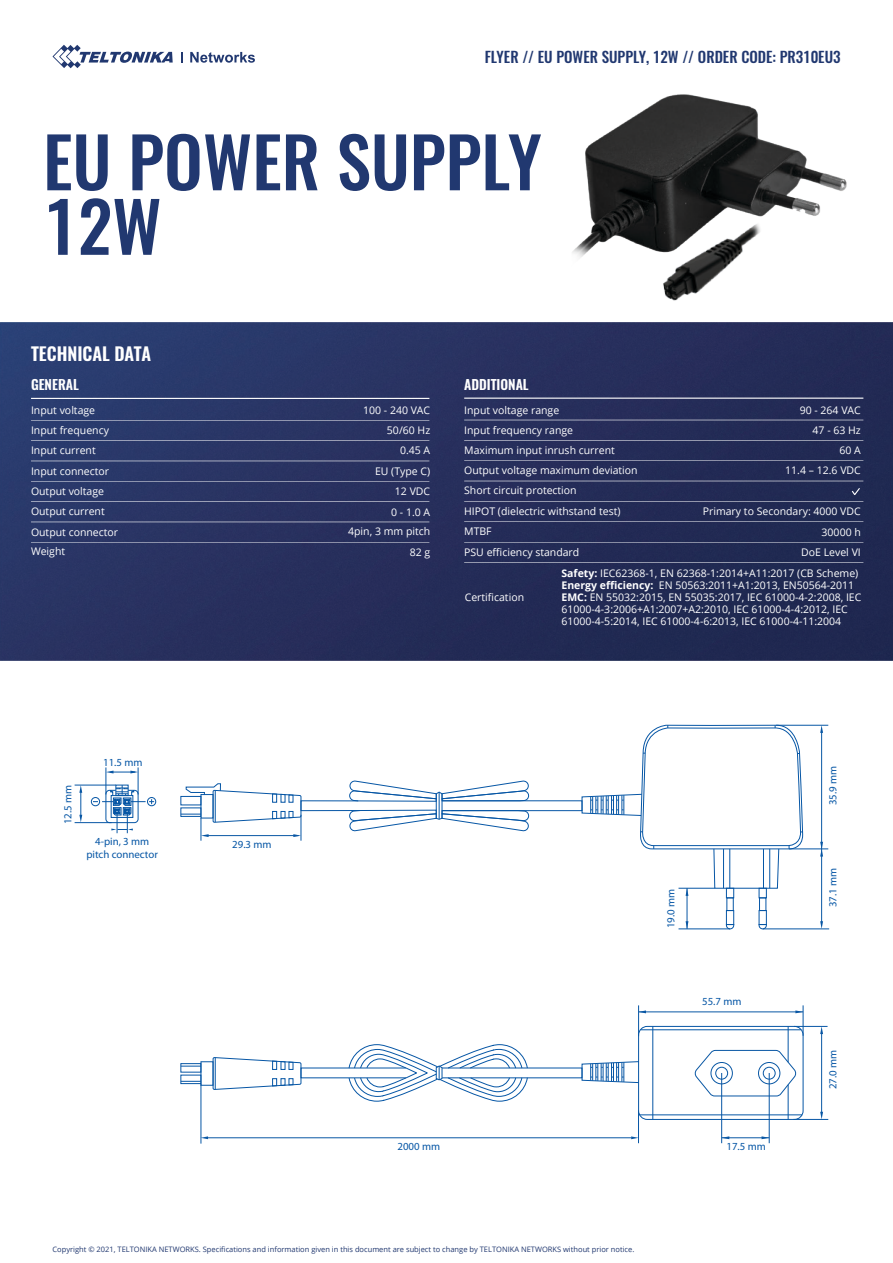
<style>
.page{position:relative;width:893px;height:1263px;background:#fff}
.page>*{position:absolute;margin:0;border:0;box-sizing:border-box;transform-origin:0 0}
.t1{font:500 69px/64.5px "Oswald";color:#213870}
.t2{font:600 18px "Oswald";color:#fff}
.t3{font:500 15px "Oswald";color:#213870}
.t4{font:600 13.5px "Oswald";color:#fff}
.t5{font:10.8px "Myriad Pro";color:#0656a5}
.t6{font:10.5px/20.2px "Open Sans";color:#fff}
.t7{font:7.5px "Open Sans";color:#213870}
.s1{font-weight:700}
</style>
<div class="page">
<svg style="left:52px;top:45px;width:121px;height:23px"></svg>
<svg style="left:181px;top:52px;width:2px;height:11px"></svg>
<svg style="left:190px;top:52px;width:65px;height:11px"></svg>
<img style="left:572px;top:94px;width:275px;height:174px">
<svg style="left:795px;top:1010px;width:8px;height:2px"></svg>
<hr style="left:639px;top:1012px;width:164px;height:1px;background:#0957a4">
<hr style="left:803px;top:1005px;width:1px;height:31px;background:#0656a5">
<hr style="left:638px;top:1005px;width:1px;height:31px;background:#0656a5">
<div style="left:638px;top:1026px;width:165px;height:93px;border:1px solid #0656a5;border-radius:9px"></div>
<hr style="left:640px;top:1114px;width:162px;height:1px;background:#0656a5">
<hr style="left:640px;top:1029px;width:161px;height:1px;background:#0656a5">
<hr style="left:788px;top:1085px;width:1px;height:34px;background:#0656a5">
<hr style="left:788px;top:1026px;width:1px;height:36px;background:#0656a5">
<hr style="left:652px;top:1026px;width:1px;height:93px;background:#0656a5">
<svg style="left:820px;top:1027px;width:3px;height:7px"></svg>
<svg style="left:820px;top:1112px;width:3px;height:7px"></svg>
<hr style="left:821px;top:1032px;width:1px;height:82px;background:#0957a4">
<hr style="left:794px;top:1026px;width:33px;height:1px;background:#0656a5">
<hr style="left:793px;top:1119px;width:35px;height:1px;background:#0656a5">
<svg style="left:761px;top:1136px;width:8px;height:3px"></svg>
<hr style="left:722px;top:1137px;width:47px;height:1px;background:#0957a4">
<svg style="left:349px;top:1044px;width:179px;height:57px"></svg>
<svg style="left:582px;top:1061px;width:57px;height:22px"></svg>
<svg style="left:213px;top:1057px;width:88px;height:33px"></svg>
<hr style="left:215px;top:1057px;width:1px;height:32px;background:#0656a5">
<div style="left:181px;top:1063px;width:20px;height:9px;border:1px solid #0656a5"></div>
<div style="left:181px;top:1075px;width:20px;height:9px;border:1px solid #0656a5"></div>
<svg style="left:181px;top:1081px;width:20px;height:1px"></svg>
<svg style="left:181px;top:1066px;width:20px;height:1px"></svg>
<svg style="left:202px;top:1136px;width:6px;height:3px"></svg>
<svg style="left:631px;top:1136px;width:7px;height:3px"></svg>
<hr style="left:206px;top:1137px;width:425px;height:1px;background:#0957a4">
<hr style="left:638px;top:1110px;width:1px;height:33px;background:#0656a5">
<hr style="left:201px;top:1084px;width:1px;height:59px;background:#0656a5">
<svg style="left:694px;top:1050px;width:103px;height:46px"></svg>
<div style="left:711px;top:1062px;width:22px;height:22px;border:1px solid #0957a4;border-radius:50%"></div>
<div style="left:715px;top:1067px;width:13px;height:12px;border:1px solid #0957a4;border-radius:50%"></div>
<div style="left:758px;top:1062px;width:22px;height:22px;border:1px solid #0957a4;border-radius:50%"></div>
<div style="left:763px;top:1067px;width:12px;height:12px;border:1px solid #0957a4;border-radius:50%"></div>
<hr style="left:769px;top:1073px;width:1px;height:70px;background:#0656a5">
<hr style="left:721px;top:1073px;width:1px;height:70px;background:#0656a5">
<svg style="left:820px;top:726px;width:3px;height:7px"></svg>
<svg style="left:820px;top:921px;width:3px;height:8px"></svg>
<svg style="left:820px;top:842px;width:3px;height:14px"></svg>
<hr style="left:821px;top:731px;width:1px;height:191px;background:#0957a4">
<hr style="left:687px;top:888px;width:1px;height:41px;background:#0957a4">
<hr style="left:776px;top:725px;width:52px;height:1px;background:#0656a5">
<hr style="left:789px;top:849px;width:39px;height:1px;background:#0656a5">
<hr style="left:763px;top:929px;width:66px;height:1px;background:#0656a5">
<div style="left:726px;top:888px;width:8px;height:10px;border:1px solid #0656a5"></div>
<div style="left:726px;top:910px;width:8px;height:15px;border:1px solid #0656a5"></div>
<svg style="left:726px;top:924px;width:8px;height:5px"></svg>
<div style="left:759px;top:888px;width:7px;height:10px;border:1px solid #0656a5"></div>
<svg style="left:759px;top:924px;width:8px;height:5px"></svg>
<div style="left:759px;top:898px;width:7px;height:13px;border:1px solid #0656a5"></div>
<hr style="left:678px;top:929px;width:52px;height:1px;background:#0656a5">
<div style="left:442px;top:801px;width:140px;height:10px;border:1px solid #0656a5"></div>
<svg style="left:582px;top:725px;width:221px;height:171px"></svg>
<svg style="left:181px;top:781px;width:348px;height:60px"></svg>
<div style="left:91px;top:797px;width:9px;height:9px;border:1px solid #0656a5;border-radius:50%"></div>
<div style="left:147px;top:797px;width:9px;height:9px;border:1px solid #0656a5;border-radius:50%"></div>
<hr style="left:75px;top:785px;width:41px;height:1px;background:#0656a5">
<hr style="left:75px;top:822px;width:37px;height:1px;background:#0656a5">
<svg style="left:93px;top:767px;width:61px;height:66px"></svg>
<svg style="left:79px;top:785px;width:3px;height:37px"></svg>
<img style="left:0;top:268px;width:893px;height:393px">
<hr style="left:31px;top:398px;width:398px;height:1px;background:#fff">
<hr style="left:31px;top:420px;width:398px;height:1px;background:#fff">
<hr style="left:31px;top:440px;width:398px;height:1px;background:#fff">
<hr style="left:31px;top:461px;width:398px;height:1px;background:#fff">
<hr style="left:31px;top:481px;width:398px;height:1px;background:#fff">
<hr style="left:31px;top:501px;width:398px;height:1px;background:#fff">
<hr style="left:31px;top:522px;width:398px;height:1px;background:#fff">
<hr style="left:31px;top:542px;width:398px;height:1px;background:#fff">
<hr style="left:464px;top:398px;width:399px;height:1px;background:#fff">
<hr style="left:464px;top:420px;width:399px;height:1px;background:#fff">
<hr style="left:464px;top:440px;width:399px;height:1px;background:#fff">
<hr style="left:464px;top:460px;width:399px;height:1px;background:#fff">
<hr style="left:464px;top:481px;width:399px;height:1px;background:#fff">
<hr style="left:464px;top:501px;width:399px;height:1px;background:#fff">
<hr style="left:464px;top:521px;width:399px;height:1px;background:#fff">
<hr style="left:464px;top:542px;width:399px;height:1px;background:#fff">
<hr style="left:464px;top:562px;width:399px;height:1px;background:#fff">
<svg style="left:852px;top:488px;width:8px;height:7px"></svg>
<h3 class="t3" style="left:485px;top:46px;width:357px">FLYER // EU POWER SUPPLY, 12W // ORDER CODE: PR310EU3</h3>
<h1 class="t1" style="left:43px;top:131px;width:500px">EU POWER SUPPLY<br>12W</h1>
<h2 class="t2" style="left:31px;top:341px;width:122px">TECHNICAL DATA</h2>
<p class="t4" style="left:31px;top:375px;width:49px">GENERAL</p>
<p class="t6" style="left:31px;top:400px;width:66px">Input voltage</p>
<p class="t6" style="left:363px;top:400px;width:69px;text-align:right">100 - 240 VAC<br>50/60 Hz<br>0.45 A</p>
<p class="t6" style="left:391px;top:480px;width:41px;line-height:20.7px;text-align:center">12 VDC<br>0 - 1.0 A</p>
<p class="t6" style="left:31px;top:420px;width:80px">Input frequency<br>Input current<br>Input connector<br>Output voltage<br>Output current</p>
<p class="t6" style="left:31px;top:522px;width:89px;line-height:19.6px">Output connector<br>Weight</p>
<p class="t6" style="left:375px;top:460px;width:57px">EU (Type C)</p>
<p class="t6" style="left:348px;top:521px;width:84px;line-height:21px;text-align:right">4pin, 3 mm pitch<br>82 g</p>
<p class="t4" style="left:464px;top:375px;width:66px">ADDITIONAL</p>
<p class="t6" style="left:464px;top:399px;width:175px">Input voltage range<br>Input frequency range<br>Maximum input inrush current<br>Output voltage maximum deviation<br>Short circuit protection<br>HIPOT (dielectric withstand test)<br>MTBF</p>
<p class="t6" style="left:785px;top:399px;width:77px;text-align:right">90 - 264 VAC<br>47 - 63 Hz<br>60 A<br>11.4 – 12.6 VDC</p>
<p class="t6" style="left:703px;top:501px;width:160px">Primary to Secondary: 4000 VDC</p>
<p class="t6" style="left:801px;top:542px;width:61px">DoE Level VI</p>
<p class="t6" style="left:822px;top:522px;width:41px">30000 h</p>
<p class="t6" style="left:464px;top:542px;width:117px">PSU efficiency standard</p>
<p class="t6" style="left:465px;top:587px;width:61px">Certification</p>
<p class="t6" style="left:561px;top:567px;width:301px;line-height:12px"><span class="s1">Safety:</span> IEC62368-1, EN 62368-1:2014+A11:2017 (CB Scheme)<br><span class="s1">Energy efficiency:</span> EN 50563:2011+A1:2013, EN50564-2011<br><span class="s1">EMC:</span> EN 55032:2015, EN 55035:2017, IEC 61000-4-2:2008, IEC 61000-4-3:2006+A1:2007+A2:2010, IEC 61000-4-4:2012, IEC 61000-4-5:2014, IEC 61000-4-6:2013, IEC 61000-4-11:2004</p>
<p class="t5" style="left:61px;top:824px;width:41px;rotate:-90deg">12.5 mm</p>
<p class="t5" style="left:103px;top:755px;width:41px">11.5 mm</p>
<p class="t5" style="left:95px;top:834px;width:56px">4-pin, 3 mm</p>
<p class="t5" style="left:232px;top:838px;width:41px">29.3 mm</p>
<p class="t5" style="left:86px;top:847px;width:73px">pitch connector</p>
<p class="t5" style="left:664px;top:928px;width:41px;rotate:-90deg">19.0 mm</p>
<p class="t5" style="left:702px;top:995px;width:41px">55.7 mm</p>
<p class="t5" style="left:826px;top:805px;width:41px;rotate:-90deg">35.9 mm</p>
<p class="t5" style="left:826px;top:907px;width:41px;rotate:-90deg">37.1 mm</p>
<p class="t5" style="left:826px;top:1089px;width:41px;rotate:-90deg">27.0 mm</p>
<p class="t5" style="left:397px;top:1139px;width:44px">2000 mm</p>
<p class="t5" style="left:726px;top:1139px;width:41px">17.5 mm</p>
<p class="t7" style="left:52px;top:1244px;width:583px">Copyright © 2021, TELTONIKA NETWORKS. Specifications and information given in this document are subject to change by TELTONIKA NETWORKS without prior notice.</p>
</div>
